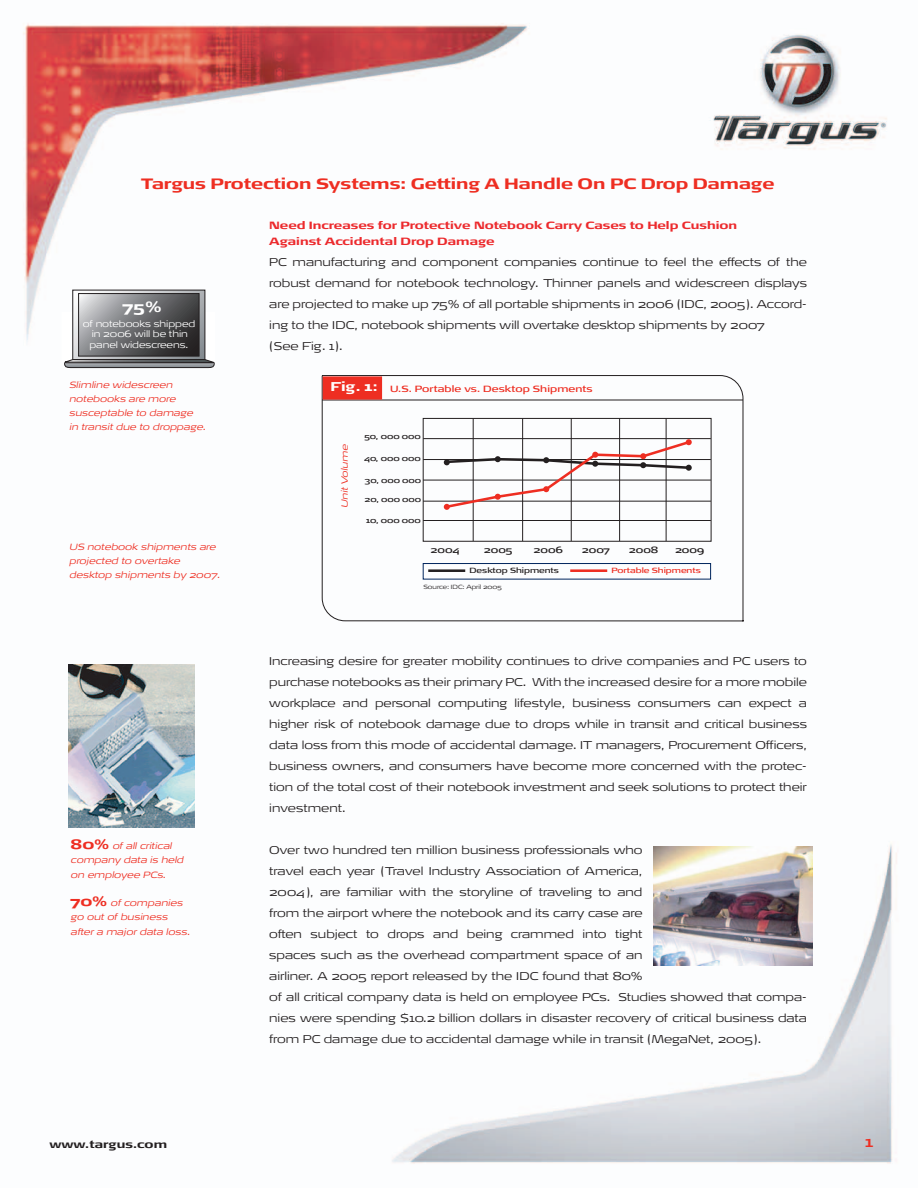
<style>
.page{position:relative;width:918px;height:1188px;background:#fff}
.page>*{position:absolute;margin:0;border:0;box-sizing:border-box;transform-origin:0 0}
.t1{font:700 15px "Signa Ext";letter-spacing:-.005em;color:#ee2e22}
.t2{font:15px "Signa Ext";color:#ee2e22}
.t3{font:700 14.85px "Signa Ext";color:#fff}
.t4{font:300 11.25px/21px "Signa Ext";color:#231f20}
.t5{font:700 10.5px/16.5px "Signa Ext";color:#ec2a2d}
.t6{font:700 10.5px "Signa Ext";letter-spacing:.01em;color:#231f20}
.t7{font:italic 300 9px/14.2px "Signa Ext";letter-spacing:.01em;color:#ee2e22}
.t8{font:300 9px/10.5px "Signa Ext";letter-spacing:-.005em;color:#fff;text-align:center}
.t9{font:9px "Signa Ext";letter-spacing:.01em;color:#ee2e22}
.t10{font:8.85px "Signa Ext";letter-spacing:.035em;color:#231f20}
.t11{font:7.5px "Signa Ext";letter-spacing:.035em;color:#231f20}
.t12{font:7.5px "Signa Ext";letter-spacing:-.005em;color:#ee2e22}
.t13{font:7.5px "Signa Ext";letter-spacing:-.005em;color:#231f20}
.t14{font:300 6px "Signa Ext";letter-spacing:-.005em;color:#231f20}
.s1{font-weight:700;font-style:normal;font-size:13.5px}
.s2{font-weight:700;font-size:12.75px;color:#fff}
</style>
<div class="page">
<img style="left:23px;top:23px;width:874px;height:1141px">
<img style="left:653px;top:846px;width:159px;height:120px">
<svg style="left:322px;top:375px;width:422px;height:246px"></svg>
<div style="left:423px;top:563px;width:288px;height:16px;border:1px solid #00255d"></div>
<svg style="left:426px;top:568px;width:42px;height:5px"></svg>
<svg style="left:568px;top:568px;width:42px;height:5px"></svg>
<svg style="left:423px;top:418px;width:288px;height:123px"></svg>
<img style="left:69px;top:665px;width:126px;height:162px">
<svg style="left:61px;top:312px;width:154px;height:50px"></svg>
<svg style="left:75px;top:292px;width:128px;height:64px"></svg>
<svg style="left:80px;top:295px;width:117px;height:59px;background:#6e6f71"></svg>
<div style="left:78px;top:293px;width:121px;height:63px;border:1px solid #231f20"></div>
<svg style="left:64px;top:356px;width:151px;height:12px;background:#78797c"></svg>
<svg style="left:322px;top:400px;width:421px;height:1px"></svg>
<div style="left:323px;top:376px;width:59px;height:24px;background:#ee2e22"></div>
<h1 class="t1" style="left:141px;top:174px;width:635px">Targus Protection Systems: Getting A Handle On PC Drop Damage</h1>
<h2 class="t3" style="left:122px;top:298px;width:41px">75%</h2>
<p class="t8" style="left:83px;top:319px;width:114px">of notebooks shipped in 2006 will be thin panel widescreens.</p>
<p class="t7" style="left:69px;top:377px;width:138px">Slimline widescreen notebooks are more susceptable to damage<br>in transit due to droppage.</p>
<p class="t7" style="left:69px;top:539px;width:152px">US notebook shipments are projected to overtake desktop shipments by 2007.</p>
<p class="t7" style="left:71px;top:839px;width:114px"><span class="s1">80%</span> of all critical company data is held on employee PCs.</p>
<p class="t7" style="left:71px;top:896px;width:121px"><span class="s1">70%</span> of companies go out of business after a major data loss.</p>
<p class="t5" style="left:269px;top:217px;width:469px">Need Increases for Protective Notebook Carry Cases to Help Cushion<br>Against Accidental Drop Damage</p>
<p class="t4" style="left:269px;top:252px;width:539px">PC manufacturing and component companies continue to feel the effects of the robust demand for notebook technology. Thinner panels and widescreen displays are projected to make up 75% of all portable shipments in 2006 (IDC, 2005). Accord&shy;ing to the IDC, notebook shipments will overtake desktop shipments by 2007<br>(See Fig. 1).</p>
<p class="t9" style="left:330px;top:383px;width:264px"><span class="s2">Fig. 1:</span> U.S. Portable vs. Desktop Shipments</p>
<p class="t7" style="left:338px;top:508px;width:65px;rotate:-90deg">Unit Volume</p>
<p class="t11" style="left:365px;top:432px;width:58px">50, 000 000</p>
<p class="t11" style="left:364px;top:454px;width:58px">40, 000 000</p>
<p class="t11" style="left:365px;top:476px;width:58px">30, 000 000</p>
<p class="t11" style="left:366px;top:516px;width:56px">10, 000 000</p>
<p class="t11" style="left:365px;top:495px;width:58px">20, 000 000</p>
<p class="t10" style="left:431px;top:544px;width:31px">2004</p>
<p class="t10" style="left:484px;top:544px;width:30px">2005</p>
<p class="t10" style="left:534px;top:544px;width:31px">2006</p>
<p class="t10" style="left:582px;top:544px;width:30px">2007</p>
<p class="t10" style="left:629px;top:544px;width:31px">2008</p>
<p class="t10" style="left:675px;top:544px;width:31px">2009</p>
<p class="t13" style="left:470px;top:566px;width:91px">Desktop Shipments</p>
<p class="t12" style="left:612px;top:566px;width:91px">Portable Shipments</p>
<p class="t14" style="left:423px;top:584px;width:80px">Source: IDC: April 2005</p>
<p class="t4" style="left:269px;top:651px;width:539px;text-align:justify">Increasing desire for greater mobility continues to drive companies and PC users to purchase notebooks as their primary PC. With the increased desire for a more mobile workplace and personal computing lifestyle, business consumers can expect a higher risk of notebook damage due to drops while in transit and critical business data loss from this mode of accidental damage. IT managers, Procurement Officers, business owners, and consumers have become more concerned with the protec&shy;tion of the total cost of their notebook investment and seek solutions to protect their investment.</p>
<p class="t4" style="left:269px;top:840px;width:539px">Over two hundred ten million business professionals who<br>travel each year (Travel Industry Association of America,<br>2004), are familiar with the storyline of traveling to and<br>from the airport where the notebook and its carry case are<br>often subject to drops and being crammed into tight<br>spaces such as the overhead compartment space of an<br>airliner. A 2005 report released by the IDC found that 80%<br>of all critical company data is held on employee PCs. Studies showed that compa&shy;nies were spending $10.2 billion dollars in disaster recovery of critical business data from PC damage due to accidental damage while in transit (MegaNet, 2005).</p>
<p class="t6" style="left:49px;top:1138px;width:119px">www.targus.com</p>
<h1 class="t2" style="left:865px;top:1133px;width:10px">1</h1>
</div>
